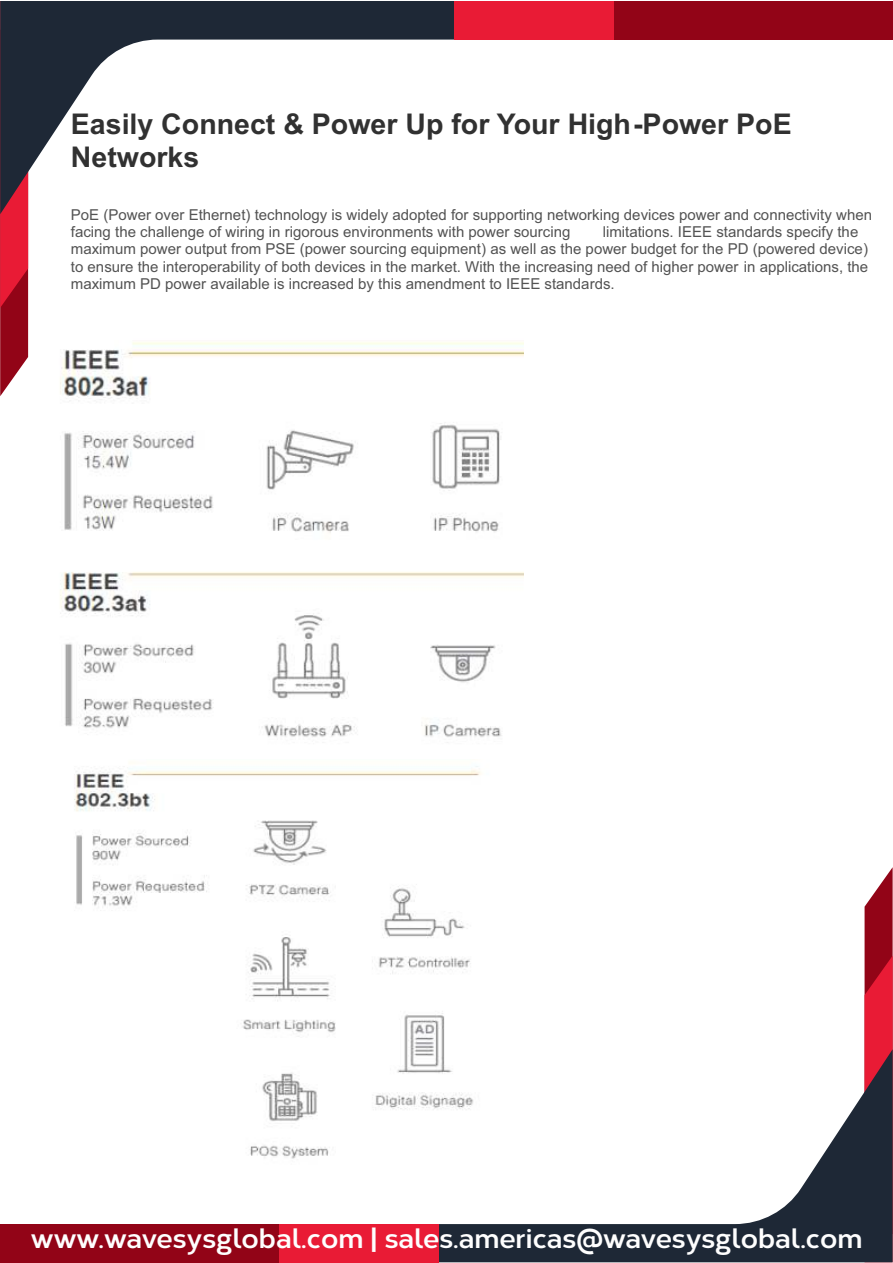
<style>
.page{position:relative;width:893px;height:1263px;background:#fff}
.page>*{position:absolute;margin:0;border:0;box-sizing:border-box;transform-origin:0 0}
.t1{font:700 28.5px/32.7px "Arial";color:#313131}
.t2{font:700 27.3px "Corbert";color:#fefefe}
.t3{font:15px/17.2px "Arial";color:#535353}
</style>
<div class="page">
<img style="left:74px;top:766px;width:407px;height:393px">
<img style="left:60px;top:342px;width:463px;height:191px">
<img style="left:60px;top:572px;width:463px;height:171px">
<svg style="left:0;top:214px;width:28px;height:182px;background:#c1283c"></svg>
<svg style="left:0;top:1px;width:454px;height:213px"></svg>
<div style="left:454px;top:1px;width:439px;height:39px;background:#e91b35"></div>
<div style="left:614px;top:1px;width:279px;height:39px;background:#920417"></div>
<svg style="left:864px;top:867px;width:29px;height:182px;background:#c22d41"></svg>
<svg style="left:437px;top:1049px;width:456px;height:213px"></svg>
<div style="left:0;top:1224px;width:438px;height:38px;background:#e91b35"></div>
<div style="left:0;top:1224px;width:279px;height:38px;background:#920417"></div>
<h1 class="t1" style="left:71px;top:110px;width:722px">Easily Connect &amp; Power Up for Your High-Power PoE<br>Networks</h1>
<p class="t3" style="left:71px;top:207px;width:803px">PoE (Power over Ethernet) technology is widely adopted for supporting networking devices power and connectivity when facing the challenge of wiring in rigorous environments with power sourcing</p>
<p class="t3" style="left:71px;top:224px;width:799px;text-indent:532px">limitations. IEEE standards specify the maximum power output from PSE (power sourcing equipment) as well as the power budget for the PD (powered device) to ensure the interoperability of both devices in the market. With the increasing need of higher power in applications, the maximum PD power available is increased by this amendment to IEEE standards.</p>
<h2 class="t2" style="left:31px;top:1227px;width:833px">www.wavesysglobal.com | sales.americas@wavesysglobal.com</h2>
</div>
